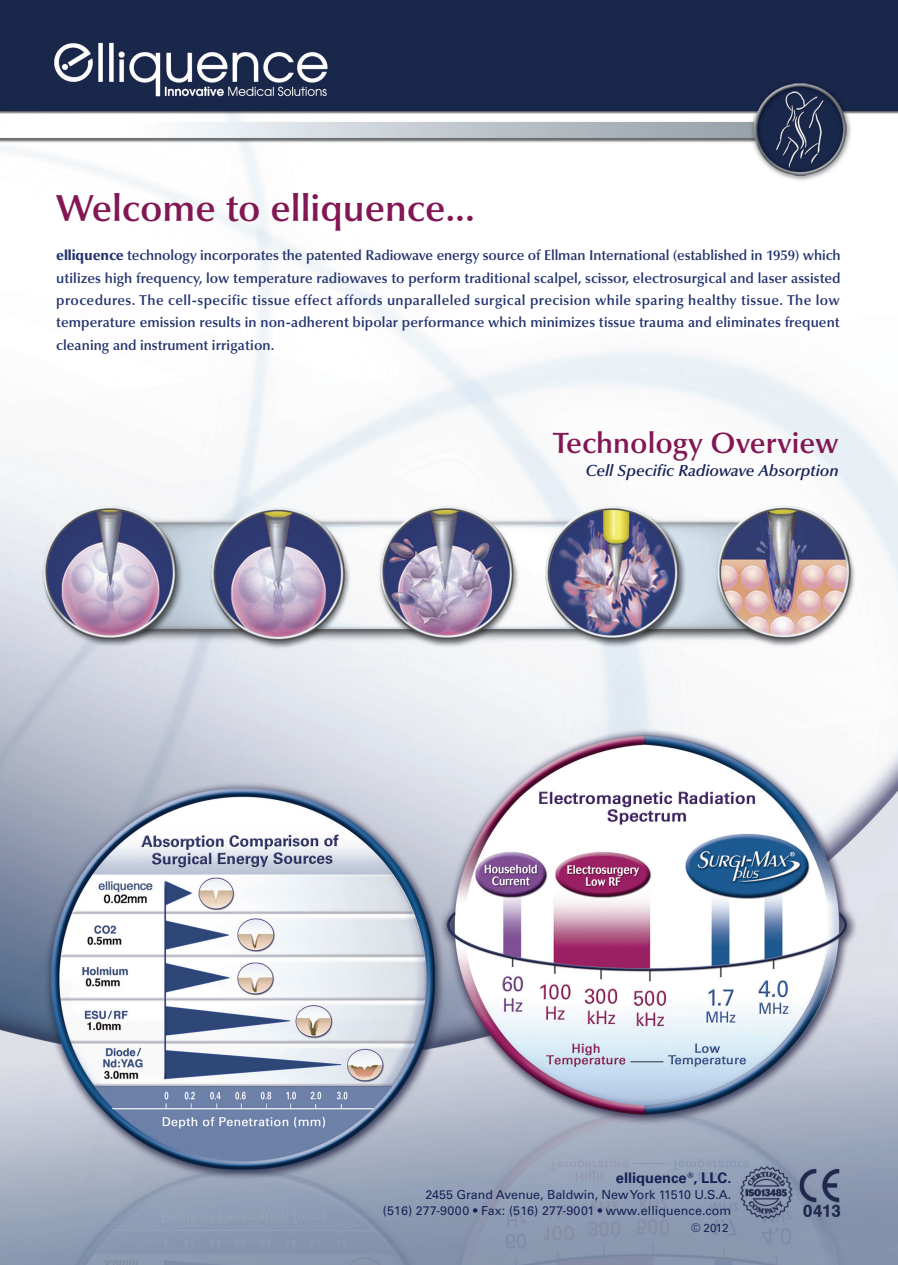
<style>
.page{position:relative;width:898px;height:1265px;background:#fff}
.page>*{position:absolute;margin:0;border:0;box-sizing:border-box;transform-origin:0 0}
.t1{font:600 37.95px "Optima";color:#821753}
.t2{font:600 29.55px "Optima";color:#821753}
.t3{font:italic 600 16.2px "Optima";color:#172156}
.t4{font:700 14.7px "Univers";color:#172156}
.t5{font:600 14.4px/22.5px "Optima";letter-spacing:.005em;color:#23336e;text-align:justify}
.t6{font:12.45px/15.8px "Univers";color:#172156;text-align:right}
.t7{font:11.7px "Univers";color:#172156}
.s1{font-weight:900}
</style>
<div class="page">
<img style="left:0;top:0;width:898px;height:1264px">
<h1 class="t1" style="left:56px;top:186px;width:420px">Welcome to elliquence...</h1>
<p class="t5" style="left:56px;top:244px;width:786px"><span class="s1">elliquence</span> technology incorporates the patented Radiowave energy source of Ellman International (established in 1959) which utilizes high frequency, low temperature radiowaves to perform traditional scalpel, scissor, electrosurgical and laser assisted procedures. The cell-specific tissue effect affords unparalleled surgical precision while sparing healthy tissue. The low temperature emission results in non-adherent bipolar performance which minimizes tissue trauma and eliminates frequent cleaning and instrument irrigation.</p>
<h2 class="t2" style="left:553px;top:425px;width:287px">Technology Overview</h2>
<p class="t3" style="left:585px;top:461px;width:255px">Cell Specific Radiowave Absorption</p>
<p class="t4" style="left:616px;top:1168px;width:117px">elliquence<sup>®</sup>, LLC.</p>
<p class="t6" style="left:383px;top:1186px;width:350px">2455 Grand Avenue, Baldwin, New York 11510 U.S.A.<br>(516) 277-9000 • Fax: (516) 277-9001 • www.elliquence.com</p>
<p class="t7" style="left:691px;top:1220px;width:39px">© 2012</p>
</div>
